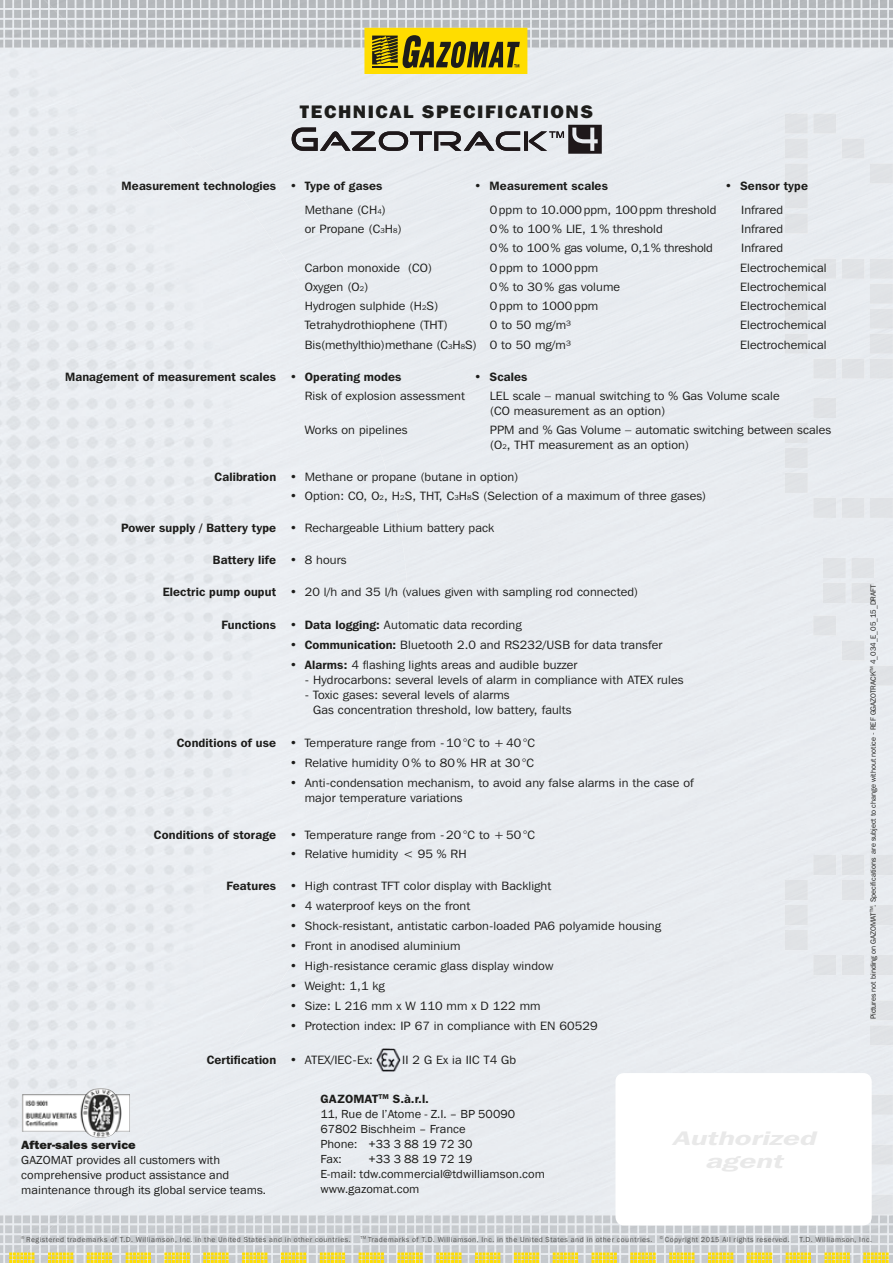
<style>
.page{position:relative;width:893px;height:1263px;background:#fff}
.page>*{position:absolute;margin:0;border:0;box-sizing:border-box;transform-origin:0 0}
.t1{font:italic 600 19.5px/23.4px "Franklin Gothic IT Cby BT";color:#e9e9e9;text-align:center;scale:1.5 1}
.t2{font:800 18px "Franklin Gothic IT Cby BT";letter-spacing:.08em;color:#1d1d1b;scale:1.05 1}
.t3{font:12px/15px "Franklin Gothic IT Cby BT";letter-spacing:.01em;color:#1d1d1b;scale:1.05 1}
.t4{font:12px/15px "Franklin Gothic";color:#1d1d1b;scale:1.05 1}
.t5{font:600 12px "Franklin Gothic IT Cby BT";letter-spacing:.01em;color:#1d1d1b}
.t6{font:12px "Franklin Gothic IT Cby BT";letter-spacing:-.01em;color:#1d1d1b;scale:1.05 1}
.t7{font:800 12px "Franklin Gothic";color:#1d1d1b;scale:1.05 1}
.t8{font:7.5px "Franklin Gothic";letter-spacing:.06em;color:#575756}
.t9{font:7.5px "Franklin Gothic IT Cby BT";color:#1d1d1b}
.s1{font-weight:400}
.s2{font-size:7.05px}
.s3{font-weight:600}
</style>
<div class="page">
<img style="left:103px;top:0;width:784px;height:41px">
<div style="left:378px;top:473px;width:515px;height:790px;background:#e8ecf0"></div>
<img style="left:326px;top:844px;width:52px;height:419px">
<img style="left:274px;top:942px;width:52px;height:321px">
<img style="left:223px;top:1019px;width:51px;height:244px">
<img style="left:171px;top:1076px;width:52px;height:187px">
<img style="left:119px;top:1127px;width:52px;height:136px">
<img style="left:103px;top:1178px;width:16px;height:85px">
<img style="left:184px;top:0;width:709px;height:8px">
<div style="left:365px;top:28px;width:162px;height:46px;background:#fd0"></div>
<svg style="left:372px;top:35px;width:148px;height:33px"></svg>
<img style="left:785px;top:113px;width:108px;height:1102px">
<img style="left:0;top:0;width:103px;height:1263px">
<div style="left:153px;top:108px;width:51px;height:1019px;background:#eaedf1"></div>
<div style="left:203px;top:159px;width:53px;height:917px;background:#eaedf1"></div>
<div style="left:255px;top:215px;width:52px;height:804px;background:#eaedf1"></div>
<div style="left:306px;top:292px;width:52px;height:650px;background:#eaedf1"></div>
<div style="left:357px;top:390px;width:51px;height:454px;background:#e9ecf0"></div>
<img style="left:0;top:0;width:92px;height:48px">
<img style="left:184px;top:1215px;width:709px;height:8px">
<img style="left:0;top:1215px;width:64px;height:48px">
<svg style="left:669px;top:1252px;width:25px;height:11px"></svg>
<svg style="left:630px;top:1252px;width:26px;height:11px"></svg>
<svg style="left:591px;top:1252px;width:26px;height:11px"></svg>
<svg style="left:553px;top:1252px;width:25px;height:11px"></svg>
<svg style="left:514px;top:1252px;width:25px;height:11px"></svg>
<svg style="left:475px;top:1252px;width:25px;height:11px"></svg>
<svg style="left:436px;top:1252px;width:26px;height:11px"></svg>
<svg style="left:397px;top:1252px;width:26px;height:11px"></svg>
<svg style="left:359px;top:1252px;width:25px;height:11px"></svg>
<svg style="left:320px;top:1252px;width:25px;height:11px"></svg>
<svg style="left:281px;top:1252px;width:25px;height:11px"></svg>
<svg style="left:242px;top:1252px;width:25px;height:11px"></svg>
<svg style="left:203px;top:1252px;width:26px;height:11px"></svg>
<svg style="left:164px;top:1252px;width:26px;height:11px"></svg>
<svg style="left:126px;top:1252px;width:25px;height:11px"></svg>
<svg style="left:87px;top:1252px;width:25px;height:11px"></svg>
<svg style="left:48px;top:1252px;width:25px;height:11px"></svg>
<svg style="left:9px;top:1252px;width:25px;height:11px"></svg>
<svg style="left:708px;top:1252px;width:25px;height:11px"></svg>
<svg style="left:747px;top:1252px;width:25px;height:11px"></svg>
<svg style="left:786px;top:1252px;width:25px;height:11px"></svg>
<svg style="left:824px;top:1252px;width:26px;height:11px"></svg>
<svg style="left:863px;top:1252px;width:26px;height:11px"></svg>
<div style="left:615px;top:1073px;width:257px;height:152px;background:#fff;border-radius:9px"></div>
<img style="left:377px;top:1049px;width:23px;height:22px">
<img style="left:22px;top:1088px;width:108px;height:50px">
<svg style="left:292px;top:125px;width:310px;height:29px;background:#a4a5a8"></svg>
<h2 class="t2" style="left:300px;top:100px;width:281px">TECHNICAL SPECIFICATIONS</h2>
<p class="t5" style="left:122px;top:179px;width:262px">Measurement technologies <span class="s1">•</span> Type of gases</p>
<p class="t5" style="left:474px;top:179px;width:135px"><span class="s1">•</span> Measurement scales</p>
<p class="t5" style="left:725px;top:179px;width:85px"><span class="s1">•</span> Sensor type</p>
<p class="t3" style="left:305px;top:202px;width:79px">Methane (CH<span class="s2">4</span>)</p>
<p class="t3" style="left:490px;top:202px;width:217px">0 ppm to 10.000 ppm, 100 ppm threshold</p>
<p class="t3" style="left:741px;top:202px;width:41px">Infrared</p>
<p class="t3" style="left:305px;top:221px;width:94px">or Propane (C<span class="s2">3</span>H<span class="s2">8</span>)</p>
<p class="t3" style="left:490px;top:221px;width:166px">0 % to 100 % LIE, 1 % threshold</p>
<p class="t3" style="left:741px;top:221px;width:41px">Infrared</p>
<p class="t6" style="left:490px;top:241px;width:214px">0 % to 100 % gas volume, 0,1 % threshold</p>
<p class="t3" style="left:741px;top:240px;width:41px">Infrared</p>
<p class="t3" style="left:305px;top:260px;width:123px">Carbon monoxide (CO)</p>
<p class="t3" style="left:490px;top:260px;width:105px">0 ppm to 1000 ppm</p>
<p class="t3" style="left:740px;top:260px;width:84px">Electrochemical</p>
<p class="t3" style="left:305px;top:279px;width:62px">Oxygen (O<span class="s2">2</span>)</p>
<p class="t3" style="left:490px;top:279px;width:126px">0 % to 30 % gas volume</p>
<p class="t3" style="left:740px;top:279px;width:84px">Electrochemical</p>
<p class="t3" style="left:305px;top:298px;width:129px">Hydrogen sulphide (H<span class="s2">2</span>S)</p>
<p class="t3" style="left:490px;top:298px;width:105px">0 ppm to 1000 ppm</p>
<p class="t3" style="left:740px;top:298px;width:84px">Electrochemical</p>
<p class="t3" style="left:305px;top:317px;width:138px">Tetrahydrothiophene (THT)</p>
<p class="t3" style="left:490px;top:317px;width:79px">0 to 50 mg/m³</p>
<p class="t3" style="left:740px;top:317px;width:84px">Electrochemical</p>
<p class="t3" style="left:305px;top:337px;width:255px">Bis(methylthio)methane (C<span class="s2">3</span>H<span class="s2">8</span>S) 0 to 50 mg/m³</p>
<p class="t3" style="left:740px;top:337px;width:84px">Electrochemical</p>
<p class="t5" style="left:65px;top:369px;width:338px">Management of measurement scales <span class="s1">•</span> Operating modes</p>
<p class="t5" style="left:474px;top:369px;width:55px"><span class="s1">•</span> Scales</p>
<p class="t3" style="left:305px;top:388px;width:154px">Risk of explosion assessment</p>
<p class="t3" style="left:490px;top:388px;width:277px">LEL scale – manual switching to % Gas Volume scale (CO measurement as an option)</p>
<p class="t3" style="left:305px;top:422px;width:99px">Works on pipelines</p>
<p class="t3" style="left:490px;top:422px;width:326px">PPM and % Gas Volume – automatic switching between scales (O<span class="s2">2</span>, THT measurement as an option)</p>
<p class="t3" style="left:215px;top:469px;width:291px"><span class="s3">Calibration</span> • Methane or propane (butane in option)</p>
<p class="t3" style="left:290px;top:489px;width:398px">• Option: CO, O<span class="s2">2</span>, H<span class="s2">2</span>S, THT, C<span class="s2">3</span>H<span class="s2">8</span>S (Selection of a maximum of three gases)</p>
<p class="t3" style="left:121px;top:521px;width:357px"><span class="s3">Power supply / Battery type</span> • Rechargeable Lithium battery pack</p>
<p class="t5" style="left:213px;top:553px;width:135px">Battery life <span class="s1">• 8 hours</span></p>
<p class="t3" style="left:163px;top:585px;width:454px"><span class="s3">Electric pump ouput</span> • 20 l/h and 35 l/h (values given with sampling rod connected)</p>
<p class="t3" style="left:221px;top:617px;width:288px"><span class="s3">Functions</span> • <span class="s3">Data logging:</span> Automatic data recording</p>
<p class="t3" style="left:290px;top:637px;width:356px">• <span class="s3">Communication:</span> Bluetooth 2.0 and RS232/USB for data transfer</p>
<p class="t3" style="left:290px;top:657px;width:275px">• <span class="s3">Alarms:</span> 4 flashing lights areas and audible buzzer</p>
<p class="t3" style="left:305px;top:672px;width:362px">- Hydrocarbons: several levels of alarm in compliance with ATEX rules</p>
<p class="t3" style="left:313px;top:687px;width:248px;text-indent:-8px">- Toxic gases: several levels of alarms<br>Gas concentration threshold, low battery, faults</p>
<p class="t3" style="left:177px;top:735px;width:342px"><span class="s3">Conditions of use</span> • Temperature range from - 10 °C to + 40 °C</p>
<p class="t3" style="left:290px;top:755px;width:234px">• Relative humidity 0 % to 80 % HR at 30 °C</p>
<p class="t3" style="left:305px;top:775px;width:372px;text-indent:-15px">• Anti-condensation mechanism, to avoid any false alarms in the case of major temperature variations</p>
<p class="t3" style="left:154px;top:827px;width:364px"><span class="s3">Conditions of storage</span> • Temperature range from -20°C to + 50°C</p>
<p class="t3" style="left:290px;top:846px;width:170px">• Relative humidity &lt; 95 % RH</p>
<p class="t3" style="left:226px;top:878px;width:311px"><span class="s3">Features</span> • High contrast TFT color display with Backlight</p>
<p class="t3" style="left:290px;top:898px;width:173px">• 4 waterproof keys on the front</p>
<p class="t3" style="left:290px;top:918px;width:355px">• Shock-resistant, antistatic carbon-loaded PA6 polyamide housing</p>
<p class="t3" style="left:290px;top:938px;width:164px">• Front in anodised aluminium</p>
<p class="t3" style="left:290px;top:958px;width:253px">• High-resistance ceramic glass display window</p>
<p class="t3" style="left:290px;top:978px;width:92px">• Weight: 1,1 kg</p>
<p class="t3" style="left:290px;top:998px;width:240px">• Size: L 216 mm x W 110 mm x D 122 mm</p>
<p class="t3" style="left:290px;top:1018px;width:295px">• Protection index: IP 67 in compliance with EN 60529</p>
<p class="t5" style="left:207px;top:1052px;width:168px">Certification <span class="s1">• ATEX/IEC-Ex:</span></p>
<p class="t3" style="left:402px;top:1052px;width:110px">II 2 G Ex ia IIC T4 Gb</p>
<p class="t7" style="left:21px;top:1138px;width:111px">After-sales service</p>
<p class="t4" style="left:21px;top:1152px;width:235px">GAZOMAT provides all customers with comprehensive product assistance and maintenance through its global service teams.</p>
<p class="t4" style="left:320px;top:1092px;width:187px"><span class="s3">GAZOMAT</span><sup>TM</sup> <span class="s3">S.à.r.l.<br></span>11, Rue de l’Atome - Z.I. – BP 50090<br>67802 Bischheim – France<br>Phone: +33 3 88 19 72 30<br>Fax:</p>
<p class="t4" style="left:320px;top:1152px;width:215px;text-indent:48px">+33 3 88 19 72 19<br>E-mail: tdw.commercial@tdwilliamson.com www.gazomat.com</p>
<h1 class="t1" style="left:672px;top:1126px;width:101px">Authorized agent</h1>
<p class="t9" style="left:868px;top:1019px;width:436px;rotate:-90deg">Pictures not binding on GAZOMAT<sup>TM</sup>. Specifications are subject to change without notice - REF GGAZOTRACK<sup>TM</sup> 4_034_E_05_15_DRAFT</p>
<p class="t8" style="left:21px;top:1234px;width:331px"><sup>®</sup> Registered trademarks of T.D. Williamson, Inc. in the United States and in other countries.</p>
<p class="t8" style="left:360px;top:1234px;width:431px"><sup>TM</sup> Trademarks of T.D. Williamson, Inc. in the United States and in other countries. <sup>©</sup> Copyright 2015 All rights reserved.</p>
<p class="t8" style="left:799px;top:1234px;width:74px">T.D. Williamson, Inc.</p>
</div>
